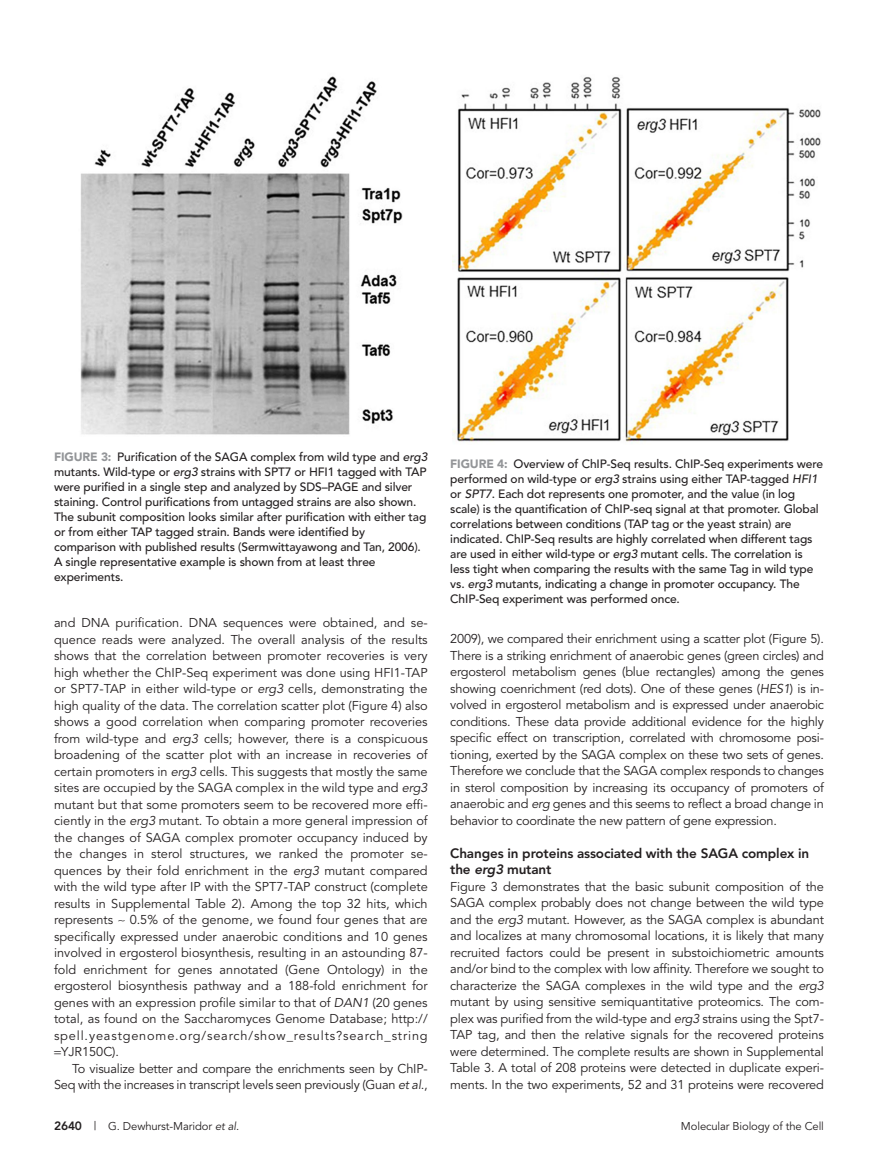
<style>
.page{position:relative;width:878px;height:1175px;background:#fff}
.page>*{position:absolute;margin:0;border:0;box-sizing:border-box;transform-origin:0 0}
.t1{font:800 13.5px/16.5px "Avenir";letter-spacing:-.01em;color:#231f20}
.Para{font:12.75px/16.5px "Avenir";color:#231f20;text-align:justify}
.ParaFL{font:12.75px/16.5px "Avenir";letter-spacing:-.01em;color:#231f20;text-align:justify}
.Para-2{font:12.75px "Avenir";letter-spacing:.065em;color:#231f20}
.FigCaption{font:500 12px/15px "Avenir";letter-spacing:-.01em;color:#231f20}
.t2{font:11.25px "Avenir";letter-spacing:-.01em;color:#231f20}
.s1{font-weight:900;color:#939598}
.s2{font-style:italic}
.s3{font-weight:800;font-size:12px}
.s4{font-size:12px}
</style>
<div class="page">
<img style="left:80px;top:76px;width:323px;height:359px">
<img style="left:452px;top:77px;width:369px;height:366px">
<p class="FigCaption" style="left:54px;top:449px;width:375px"><span class="s1">FIGURE 3:</span> Purification of the SAGA complex from wild type and <span class="s2">erg3 </span>mutants. Wild-type or <span class="s2">erg3</span> strains with SPT7 or HFI1 tagged with TAP were purified in a single step and analyzed by SDS–PAGE and silver staining. Control purifications from untagged strains are also shown.<br>The subunit composition looks similar after purification with either tag or from either TAP tagged strain. Bands were identified by comparison with published results (Sermwittayawong and Tan, 2006).<br>A single representative example is shown from at least three experiments.</p>
<p class="FigCaption" style="left:450px;top:456px;width:374px"><span class="s1">FIGURE 4:</span> Overview of ChIP-Seq results. ChIP-Seq experiments were performed on wild-type or <span class="s2">erg3</span> strains using either TAP-tagged <span class="s2">HFI1 </span>or <span class="s2">SPT7</span>. Each dot represents one promoter, and the value (in log scale) is the quantification of ChIP-seq signal at that promoter. Global correlations between conditions (TAP tag or the yeast strain) are indicated. ChIP-Seq results are highly correlated when different tags are used in either wild-type or <span class="s2">erg3</span> mutant cells. The correlation is less tight when comparing the results with the same Tag in wild type vs. <span class="s2">erg3</span> mutants, indicating a change in promoter occupancy. The ChIP-Seq experiment was performed once.</p>
<p class="Para" style="left:54px;top:615px;width:375px">and DNA purification. DNA sequences were obtained, and se-</p>
<p class="Para" style="left:54px;top:631px;width:375px">quence reads were analyzed. The overall analysis of the results</p>
<p class="Para" style="left:54px;top:648px;width:375px">shows that the correlation between promoter recoveries is very</p>
<p class="Para" style="left:54px;top:664px;width:375px">high whether the ChIP-Seq experiment was done using HFI1-TAP</p>
<p class="Para" style="left:54px;top:681px;width:375px">or SPT7-TAP in either wild-type or <span class="s2">erg3</span> cells, demonstrating the</p>
<p class="Para" style="left:54px;top:697px;width:375px">high quality of the data. The correlation scatter plot (Figure 4) also</p>
<p class="Para" style="left:54px;top:714px;width:375px">shows a good correlation when comparing promoter recoveries</p>
<p class="Para" style="left:54px;top:730px;width:375px">from wild-type and <span class="s2">erg3</span> cells; however, there is a conspicuous</p>
<p class="Para" style="left:54px;top:747px;width:375px">broadening of the scatter plot with an increase in recoveries of</p>
<p class="Para" style="left:54px;top:763px;width:375px">certain promoters in <span class="s2">erg3</span> cells. This suggests that mostly the same</p>
<p class="Para" style="left:54px;top:780px;width:375px">sites are occupied by the SAGA complex in the wild type and <span class="s2">erg3</span></p>
<p class="Para" style="left:54px;top:796px;width:375px">mutant but that some promoters seem to be recovered more effi-</p>
<p class="Para" style="left:54px;top:813px;width:375px">ciently in the <span class="s2">erg3</span> mutant. To obtain a more general impression of</p>
<p class="Para" style="left:54px;top:829px;width:375px">the changes of SAGA complex promoter occupancy induced by</p>
<p class="Para" style="left:54px;top:846px;width:375px">the changes in sterol structures, we ranked the promoter se-</p>
<p class="Para" style="left:54px;top:862px;width:375px">quences by their fold enrichment in the <span class="s2">erg3</span> mutant compared</p>
<p class="Para" style="left:54px;top:879px;width:375px">with the wild type after IP with the SPT7-TAP construct (complete</p>
<p class="Para" style="left:54px;top:895px;width:375px">results in Supplemental Table 2). Among the top 32 hits, which</p>
<p class="Para" style="left:54px;top:912px;width:375px">represents ∼ 0.5% of the genome, we found four genes that are</p>
<p class="Para" style="left:54px;top:928px;width:375px">specifically expressed under anaerobic conditions and 10 genes</p>
<p class="Para" style="left:54px;top:945px;width:375px">involved in ergosterol biosynthesis, resulting in an astounding 87-</p>
<p class="Para" style="left:54px;top:961px;width:375px">fold enrichment for genes annotated (Gene Ontology) in the</p>
<p class="Para" style="left:54px;top:978px;width:375px">ergosterol biosynthesis pathway and a 188-fold enrichment for</p>
<p class="Para" style="left:54px;top:994px;width:375px">genes with an expression profile similar to that of <span class="s2">DAN1</span> (20 genes</p>
<p class="Para" style="left:54px;top:1011px;width:375px">total, as found on the Saccharomyces Genome Database; http://</p>
<p class="Para-2" style="left:54px;top:1028px;width:375px">spell.yeastgenome.org/search/show_results?search_string</p>
<p class="Para" style="left:61px;top:1044px;width:60px">YJR150C).</p>
<p class="Para" style="left:54px;top:1060px;width:375px;text-align:right">To visualize better and compare the enrichments seen by ChIP-<br>Seq with the increases in transcript levels seen previously (Guan <span class="s2">et al.</span>,</p>
<p class="Para" style="left:450px;top:630px;width:375px">2009), we compared their enrichment using a scatter plot (Figure 5).<br>There is a striking enrichment of anaerobic genes (green circles) and ergosterol metabolism genes (blue rectangles) among the genes showing coenrichment (red dots). One of these genes (<span class="s2">HES1</span>) is in&shy;volved in ergosterol metabolism and is expressed under anaerobic conditions. These data provide additional evidence for the highly specific effect on transcription, correlated with chromosome posi&shy;tioning, exerted by the SAGA complex on these two sets of genes.<br>Therefore we conclude that the SAGA complex responds to changes in sterol composition by increasing its occupancy of promoters of anaerobic and <span class="s2">erg</span> genes and this seems to reflect a broad change in behavior to coordinate the new pattern of gene expression.</p>
<h2 class="t1" style="left:450px;top:844px;width:360px">Changes in proteins associated with the SAGA complex in the <span class="s2">erg3</span> mutant</h2>
<p class="ParaFL" style="left:450px;top:878px;width:375px">Figure 3 demonstrates that the basic subunit composition of the SAGA complex probably does not change between the wild type and the <span class="s2">erg3</span> mutant. However, as the SAGA complex is abundant and localizes at many chromosomal locations, it is likely that many recruited factors could be present in substoichiometric amounts and/or bind to the complex with low affinity. Therefore we sought to characterize the SAGA complexes in the wild type and the <span class="s2">erg3 </span>mutant by using sensitive semiquantitative proteomics. The com&shy;plex was purified from the wild-type and <span class="s2">erg3</span> strains using the Spt7- TAP tag, and then the relative signals for the recovered proteins were determined. The complete results are shown in Supplemental Table 3. A total of 208 proteins were detected in duplicate experi&shy;ments. In the two experiments, 52 and 31 proteins were recovered</p>
<p class="t2" style="left:54px;top:1119px;width:187px"><span class="s3">2640</span> <span class="s4">|</span> G. Dewhurst-Maridor <span class="s2">et al</span>.</p>
<p class="t2" style="left:681px;top:1119px;width:144px">Molecular Biology of the Cell</p>
</div>
